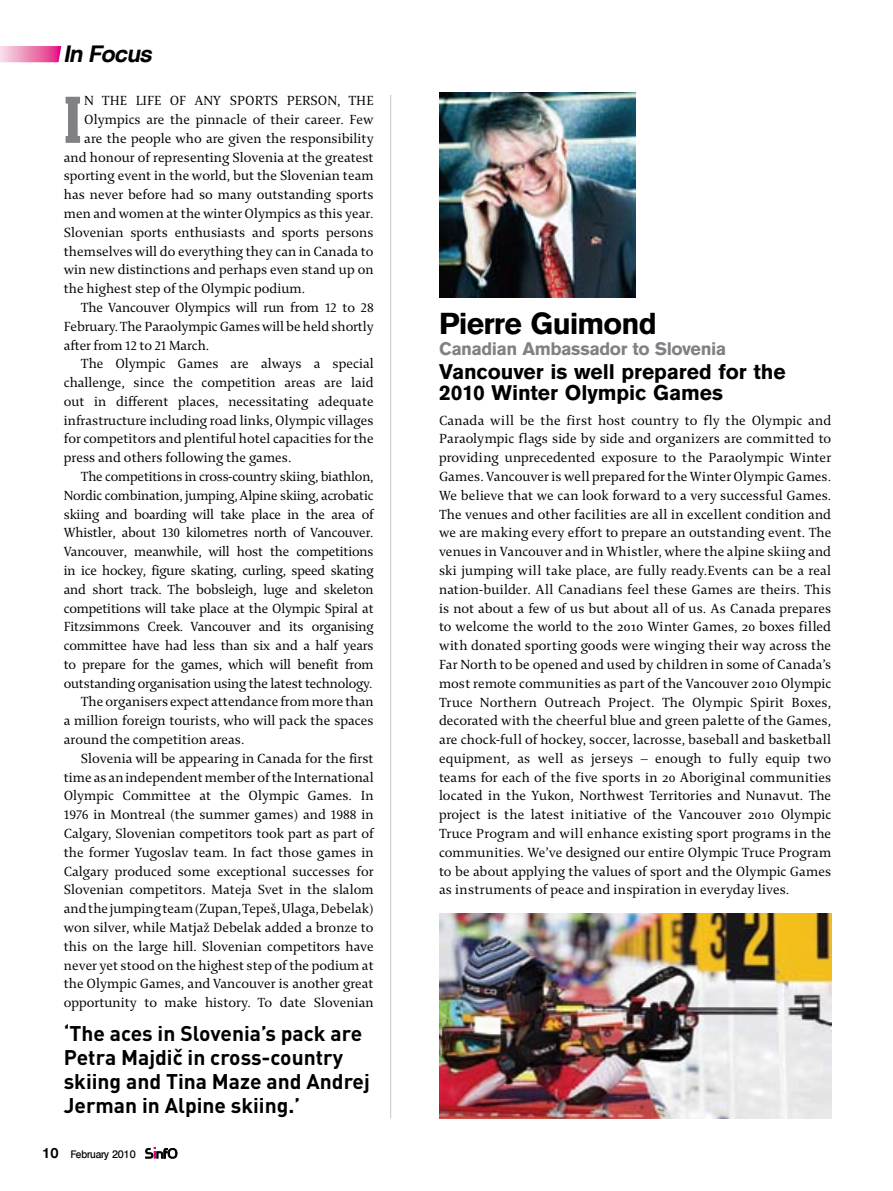
<style>
.page{position:relative;width:893px;height:1191px;background:#fff}
.page>*{position:absolute;margin:0;border:0;box-sizing:border-box;transform-origin:0 0}
.t1{font:700 condensed 62.1px "Soho Std";color:#818084}
.t2{font:700 30px "Akzidenz Grotesk BE";color:#000}
.t3{font:italic 700 22.5px "Olympia";color:#000}
.t4{font:700 21px/24px "DIN";color:#000}
.t5{font:700 21px/21px "Akzidenz Grotesk BE";letter-spacing:-.005em;color:#000}
.t6{font:700 18px "Akzidenz Grotesk BE";letter-spacing:-.02em;color:#818084}
.t7{font:14.25px/18.8px "Enigma 2";color:#000;text-align:justify}
.t8{font:600 10.5px "Olympia";letter-spacing:-.01em;color:#000;scale:.95 1}
.s1{font-weight:700;font-size:13.5px}
</style>
<div class="page">
<svg style="left:0;top:46px;width:61px;height:16px"></svg>
<img style="left:439px;top:92px;width:196px;height:206px">
<svg style="left:146px;top:1147px;width:31px;height:11px"></svg>
<img style="left:439px;top:913px;width:392px;height:205px">
<hr style="left:390px;top:95px;width:1px;height:1023px;background:#c3c5c7">
<p class="t3" style="left:64px;top:41px;width:94px">In Focus</p>
<p class="t1" style="left:64px;top:80px;width:20px">I</p>
<p class="t7" style="left:84px;top:91px;width:291px">n the life of any sports person, the</p>
<p class="t7" style="left:84px;top:110px;width:291px">Olympics are the pinnacle of their career. Few</p>
<p class="t7" style="left:84px;top:128px;width:291px">are the people who are given the responsibility</p>
<p class="t7" style="left:64px;top:147px;width:311px">and honour of representing Slovenia at the greatest</p>
<p class="t7" style="left:64px;top:166px;width:311px">sporting event in the world, but the Slovenian team</p>
<p class="t7" style="left:64px;top:185px;width:311px">has never before had so many outstanding sports</p>
<p class="t7" style="left:64px;top:203px;width:311px">men and women at the winter Olympics as this year.</p>
<p class="t7" style="left:64px;top:222px;width:311px">Slovenian sports enthusiasts and sports persons</p>
<p class="t7" style="left:64px;top:241px;width:311px">themselves will do everything they can in Canada to</p>
<p class="t7" style="left:64px;top:260px;width:311px">win new distinctions and perhaps even stand up on</p>
<p class="t7" style="left:64px;top:279px;width:243px">the highest step of the Olympic podium.</p>
<p class="t7" style="left:81px;top:297px;width:294px">The Vancouver Olympics will run from 12 to 28</p>
<p class="t7" style="left:64px;top:316px;width:311px">February. The Paraolympic Games will be held shortly</p>
<p class="t7" style="left:64px;top:335px;width:147px">after from 12 to 21 March.</p>
<p class="t7" style="left:81px;top:354px;width:294px">The Olympic Games are always a special</p>
<p class="t7" style="left:64px;top:373px;width:311px">challenge, since the competition areas are laid</p>
<p class="t7" style="left:64px;top:391px;width:311px">out in different places, necessitating adequate</p>
<p class="t7" style="left:64px;top:410px;width:311px">infrastructure including road links, Olympic villages</p>
<p class="t7" style="left:64px;top:429px;width:311px">for competitors and plentiful hotel capacities for the</p>
<p class="t7" style="left:64px;top:448px;width:229px">press and others following the games.</p>
<p class="t7" style="left:81px;top:466px;width:294px">The competitions in cross-country skiing, biathlon,</p>
<p class="t7" style="left:64px;top:485px;width:311px">Nordic combination, jumping, Alpine skiing, acrobatic</p>
<p class="t7" style="left:64px;top:504px;width:312px">skiing and boarding will take place in the area of</p>
<p class="t7" style="left:64px;top:523px;width:311px">Whistler, about 130 kilometres north of Vancouver.</p>
<p class="t7" style="left:64px;top:542px;width:311px">Vancouver, meanwhile, will host the competitions</p>
<p class="t7" style="left:64px;top:560px;width:311px">in ice hockey, figure skating, curling, speed skating</p>
<p class="t7" style="left:64px;top:579px;width:311px">and short track. The bobsleigh, luge and skeleton</p>
<p class="t7" style="left:64px;top:598px;width:311px">competitions will take place at the Olympic Spiral at</p>
<p class="t7" style="left:64px;top:617px;width:311px">Fitzsimmons Creek. Vancouver and its organising</p>
<p class="t7" style="left:64px;top:635px;width:311px">committee have had less than six and a half years</p>
<p class="t7" style="left:64px;top:654px;width:311px">to prepare for the games, which will benefit from</p>
<p class="t7" style="left:64px;top:673px;width:310px">outstanding organisation using the latest technology.</p>
<p class="t7" style="left:81px;top:692px;width:294px">The organisers expect attendance from more than</p>
<p class="t7" style="left:64px;top:711px;width:311px">a million foreign tourists, who will pack the spaces</p>
<p class="t7" style="left:64px;top:729px;width:182px">around the competition areas.</p>
<p class="t7" style="left:81px;top:748px;width:294px">Slovenia will be appearing in Canada for the first</p>
<p class="t7" style="left:64px;top:767px;width:311px">time as an independent member of the International</p>
<p class="t7" style="left:64px;top:786px;width:311px">Olympic Committee at the Olympic Games. In</p>
<p class="t7" style="left:64px;top:804px;width:311px">1976 in Montreal (the summer games) and 1988 in</p>
<p class="t7" style="left:64px;top:823px;width:312px">Calgary, Slovenian competitors took part as part of</p>
<p class="t7" style="left:64px;top:842px;width:311px">the former Yugoslav team. In fact those games in</p>
<p class="t7" style="left:64px;top:861px;width:311px">Calgary produced some exceptional successes for</p>
<p class="t7" style="left:64px;top:880px;width:311px">Slovenian competitors. Mateja Svet in the slalom</p>
<p class="t7" style="left:64px;top:898px;width:311px">and the jumping team (Zupan, Tepeš, Ulaga, Debelak)</p>
<p class="t7" style="left:64px;top:917px;width:311px">won silver, while Matjaž Debelak added a bronze to</p>
<p class="t7" style="left:64px;top:936px;width:311px">this on the large hill. Slovenian competitors have</p>
<p class="t7" style="left:64px;top:955px;width:311px">never yet stood on the highest step of the podium at</p>
<p class="t7" style="left:64px;top:973px;width:311px">the Olympic Games, and Vancouver is another great</p>
<p class="t7" style="left:64px;top:992px;width:311px">opportunity to make history. To date Slovenian</p>
<p class="t4" style="left:64px;top:1020px;width:308px">‘The aces in Slovenia’s pack are<br>Petra Majdič in cross-country skiing and Tina Maze and Andrej<br>Jerman in Alpine skiing.’</p>
<p class="t8" style="left:43px;top:1148px;width:100px"><span class="s1">10</span> February 2010</p>
<p class="t2" style="left:439px;top:306px;width:219px">Pierre Guimond</p>
<p class="t6" style="left:439px;top:338px;width:289px">Canadian Ambassador to Slovenia</p>
<p class="t5" style="left:439px;top:361px;width:348px">Vancouver is well prepared for the<br>2010 Winter Olympic Games</p>
<p class="t7" style="left:439px;top:410px;width:394px">Canada will be the first host country to fly the Olympic and Paraolympic flags side by side and organizers are committed to providing unprecedented exposure to the Paraolympic Winter Games. Vancouver is well prepared for the Winter Olympic Games.<br>We believe that we can look forward to a very successful Games.<br>The venues and other facilities are all in excellent condition and we are making every effort to prepare an outstanding event. The venues in Vancouver and in Whistler, where the alpine skiing and ski jumping will take place, are fully ready.Events can be a real nation-builder. All Canadians feel these Games are theirs. This is not about a few of us but about all of us. As Canada prepares to welcome the world to the 2010 Winter Games, 20 boxes filled with donated sporting goods were winging their way across the Far North to be opened and used by children in some of Canada’s most remote communities as part of the Vancouver 2010 Olympic Truce Northern Outreach Project. The Olympic Spirit Boxes, decorated with the cheerful blue and green palette of the Games, are chock-full of hockey, soccer, lacrosse, baseball and basketball equipment, as well as jerseys – enough to fully equip two teams for each of the five sports in 20 Aboriginal communities located in the Yukon, Northwest Territories and Nunavut. The project is the latest initiative of the Vancouver 2010 Olympic Truce Program and will enhance existing sport programs in the communities. We’ve designed our entire Olympic Truce Program to be about applying the values of sport and the Olympic Games as instruments of peace and inspiration in everyday lives.</p>
</div>
